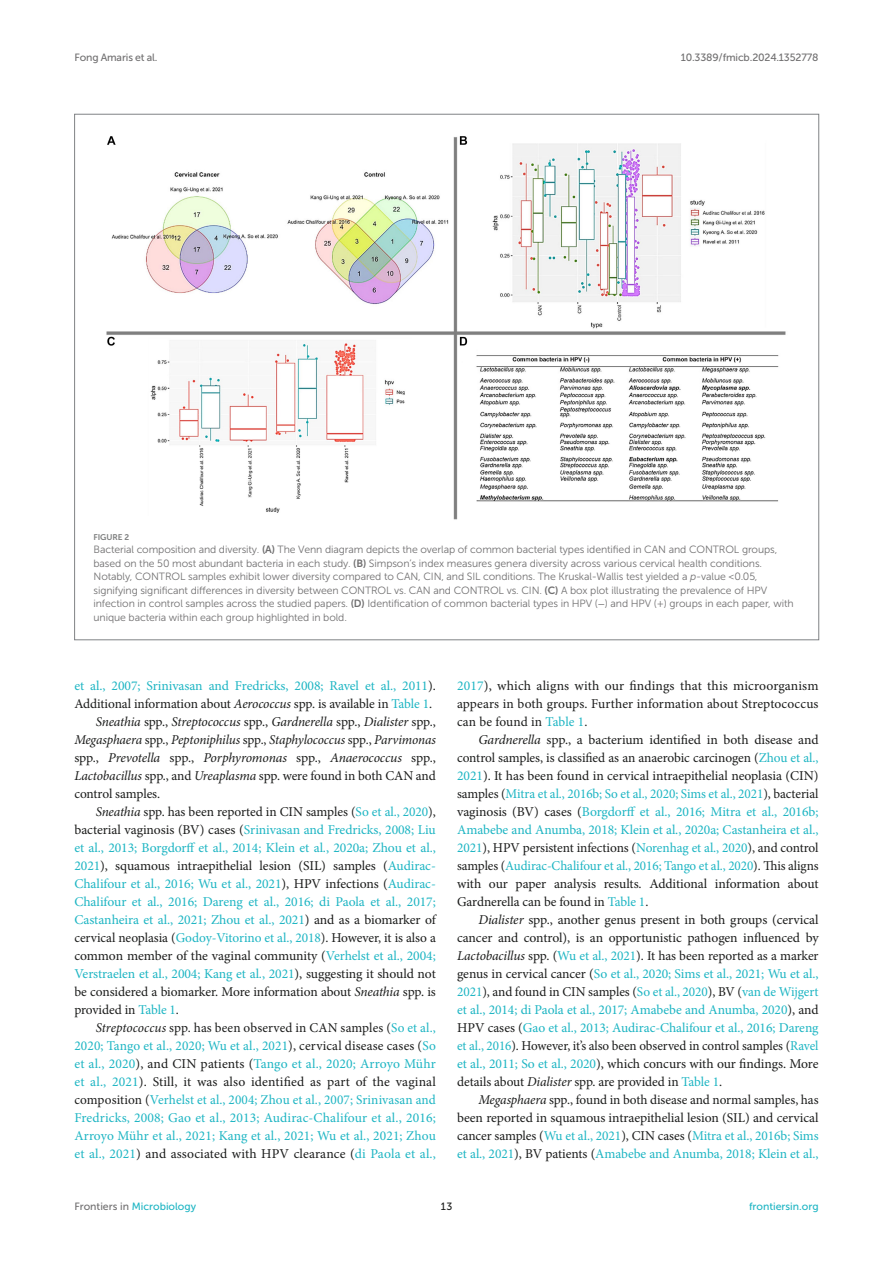
<style>
.page{position:relative;width:893px;height:1263px;background:#fff}
.page>*{position:absolute;margin:0;border:0;box-sizing:border-box;transform-origin:0 0}
.TEXT{font:13.5px/18px "Minion Pro";letter-spacing:-.005em;color:#1b1c1b;text-align:justify}
.TEXT-2{font:13.5px/18px "Minion Pro";letter-spacing:-.005em;color:#1db5c3;text-align:justify}
.TEXT-3{font:italic 13.5px/18px "Minion Pro";letter-spacing:-.01em;color:#1b1c1b;text-align:justify}
.FIG_LEG{font:10.5px/13.5px "Museo Sans 300";letter-spacing:-.01em;color:#706f70}
.t1{font:10.5px "Museo Sans 500";letter-spacing:-.015em;color:#706f70}
.t2{font:10.5px "Museo Sans 500";color:#1db5c3}
.t3{font:10.5px "Museo Sans 500";color:#1b1c1b}
.FIG_HD{font:8.25px "Museo Sans 700";letter-spacing:-.01em;color:#7e7f7f}
.s1{font-family:"Museo Sans 700"}
.s2{font-style:italic}
.s3{font-family:"STIX General"}
.s4{color:#1b1c1b}
.s5{font-style:italic;color:#1b1c1b}
.s6{font-style:normal}
.s7{color:#1db5c3}
.s8{color:#706f70}
</style>
<div class="page">
<img style="left:106px;top:136px;width:680px;height:384px">
<p class="t1" style="left:74px;top:51px;width:85px">Fong Amaris et al.</p>
<p class="t1" style="left:681px;top:51px;width:139px">10.3389/fmicb.2024.1352778</p>
<p class="FIG_HD" style="left:94px;top:532px;width:37px">FIGURE 2</p>
<p class="FIG_LEG" style="left:94px;top:543px;width:702px">Bacterial composition and diversity. <span class="s1">(A)</span> The Venn diagram depicts the overlap of common bacterial types identified in CAN and CONTROL groups, based on the 50 most abundant bacteria in each study. <span class="s1">(B)</span> Simpson’s index measures genera diversity across various cervical health conditions.<br>Notably, CONTROL samples exhibit lower diversity compared to CAN, CIN, and SIL conditions. The Kruskal-Wallis test yielded a <span class="s2">p</span>-value &lt;0.05, signifying significant differences in diversity between CONTROL vs. CAN and CONTROL vs. CIN. <span class="s1">(C)</span> A box plot illustrating the prevalence of HPV infection in control samples across the studied papers. <span class="s1">(D)</span> Identification of common bacterial types in HPV (<span class="s3">−</span>) and HPV (+) groups in each paper, with unique bacteria within each group highlighted in bold.</p>
<p class="TEXT-2" style="left:74px;top:677px;width:363px">et al., 2007; Srinivasan and Fredricks, 2008; Ravel et al., 2011<span class="s4">).<br>Additional information about</span> <span class="s5">Aerococcus</span> <span class="s4">spp. is available in</span> Table 1<span class="s4">.</span></p>
<p class="TEXT-3" style="left:74px;top:713px;width:363px;text-indent:21px">Sneathia <span class="s6">spp.,</span> Streptococcus <span class="s6">spp.,</span> Gardnerella <span class="s6">spp.,</span> Dialister <span class="s6">spp., </span>Megasphaera <span class="s6">spp.,</span> Peptoniphilus <span class="s6">spp.,</span> Staphylococcus <span class="s6">spp.,</span> Parvimonas <span class="s6">spp.,</span> Prevotella <span class="s6">spp.,</span> Porphyromonas <span class="s6">spp.,</span> Anaerococcus <span class="s6">spp., </span>Lactobacillus <span class="s6">spp., and</span> Ureaplasma <span class="s6">spp. were found in both CAN and control samples.</span></p>
<p class="TEXT-2" style="left:74px;top:803px;width:363px;text-indent:21px"><span class="s5">Sneathia</span> <span class="s4">spp. has been reported in CIN samples (</span>So et al., 2020<span class="s4">), bacterial vaginosis (BV) cases (</span>Srinivasan and Fredricks, 2008; Liu et al., 2013; Borgdorff et al., 2014; Klein et al., 2020a; Zhou et al., 2021<span class="s4">), squamous intraepithelial lesion (SIL) samples (</span>Audirac-Chalifour et al., 2016; Wu et al., 2021<span class="s4">), HPV infections (</span>Audirac-Chalifour et al., 2016; Dareng et al., 2016; di Paola et al., 2017; Castanheira et al., 2021; Zhou et al., 2021<span class="s4">) and as a biomarker of cervical neoplasia (</span>Godoy-Vitorino et al., 2018<span class="s4">). However, it is also a common member of the vaginal community (</span>Verhelst et al., 2004; Verstraelen et al., 2004; Kang et al., 2021<span class="s4">), suggesting it should not be considered a biomarker. More information about</span> <span class="s5">Sneathia</span> <span class="s4">spp. is provided in</span> Table 1<span class="s4">.</span></p>
<p class="TEXT-2" style="left:74px;top:1019px;width:363px;text-indent:21px"><span class="s5">Streptococcus</span> <span class="s4">spp. has been observed in CAN samples (</span>So et al., 2020; Tango et al., 2020; Wu et al., 2021<span class="s4">), cervical disease cases (</span>So et al., 2020<span class="s4">), and CIN patients (</span>Tango et al., 2020; Arroyo Mühr et al., 2021<span class="s4">). Still, it was also identified as part of the vaginal composition (</span>Verhelst et al., 2004; Zhou et al., 2007; Srinivasan and Fredricks, 2008; Gao et al., 2013; Audirac-Chalifour et al., 2016; Arroyo Mühr et al., 2021; Kang et al., 2021; Wu et al., 2021; Zhou et al., 2021<span class="s4">) and associated with HPV clearance (</span>di Paola et al.,</p>
<p class="TEXT" style="left:457px;top:677px;width:363px"><span class="s7">2017</span>), which aligns with our findings that this microorganism appears in both groups. Further information about Streptococcus can be found in <span class="s7">Table 1</span>.</p>
<p class="TEXT" style="left:457px;top:731px;width:363px;text-indent:21px"><span class="s2">Gardnerella</span> spp., a bacterium identified in both disease and control samples, is classified as an anaerobic carcinogen (<span class="s7">Zhou et al., 2021</span>). It has been found in cervical intraepithelial neoplasia (CIN) samples (<span class="s7">Mitra et al., 2016b; So et al., 2020; Sims et al., 2021</span>), bacterial vaginosis (BV) cases (<span class="s7">Borgdorff et al., 2016; Mitra et al., 2016b; Amabebe and Anumba, 2018; Klein et al., 2020a; Castanheira et al., 2021</span>), HPV persistent infections (<span class="s7">Norenhag et al., 2020</span>), and control samples (<span class="s7">Audirac-Chalifour et al., 2016; Tango et al., 2020</span>). This aligns with our paper analysis results. Additional information about Gardnerella can be found in <span class="s7">Table 1</span>.</p>
<p class="TEXT" style="left:457px;top:911px;width:363px;text-indent:21px"><span class="s2">Dialister</span> spp., another genus present in both groups (cervical cancer and control), is an opportunistic pathogen influenced by <span class="s2">Lactobacillus</span> spp. (<span class="s7">Wu et al., 2021</span>). It has been reported as a marker genus in cervical cancer (<span class="s7">So et al., 2020; Sims et al., 2021; Wu et al., 2021</span>), and found in CIN samples (<span class="s7">So et al., 2020</span>), BV (<span class="s7">van de Wijgert et al., 2014; di Paola et al., 2017; Amabebe and Anumba, 2020</span>), and HPV cases (<span class="s7">Gao et al., 2013; Audirac-Chalifour et al., 2016; Dareng et al., 2016</span>). However, it’s also been observed in control samples (<span class="s7">Ravel et al., 2011; So et al., 2020</span>), which concurs with our findings. More details about <span class="s2">Dialister</span> spp. are provided in <span class="s7">Table 1</span>.</p>
<p class="TEXT" style="left:457px;top:1091px;width:363px;text-indent:21px"><span class="s2">Megasphaera</span> spp., found in both disease and normal samples, has been reported in squamous intraepithelial lesion (SIL) and cervical cancer samples (<span class="s7">Wu et al., 2021</span>), CIN cases (<span class="s7">Mitra et al., 2016b; Sims et al., 2021</span>), BV patients (<span class="s7">Amabebe and Anumba, 2018; Klein et al.,</span></p>
<p class="t2" style="left:74px;top:1200px;width:123px"><span class="s8">Frontiers in</span> Microbiology</p>
<p class="t3" style="left:441px;top:1200px;width:13px">13</p>
<p class="t2" style="left:749px;top:1200px;width:71px">frontiersin.org</p>
</div>
